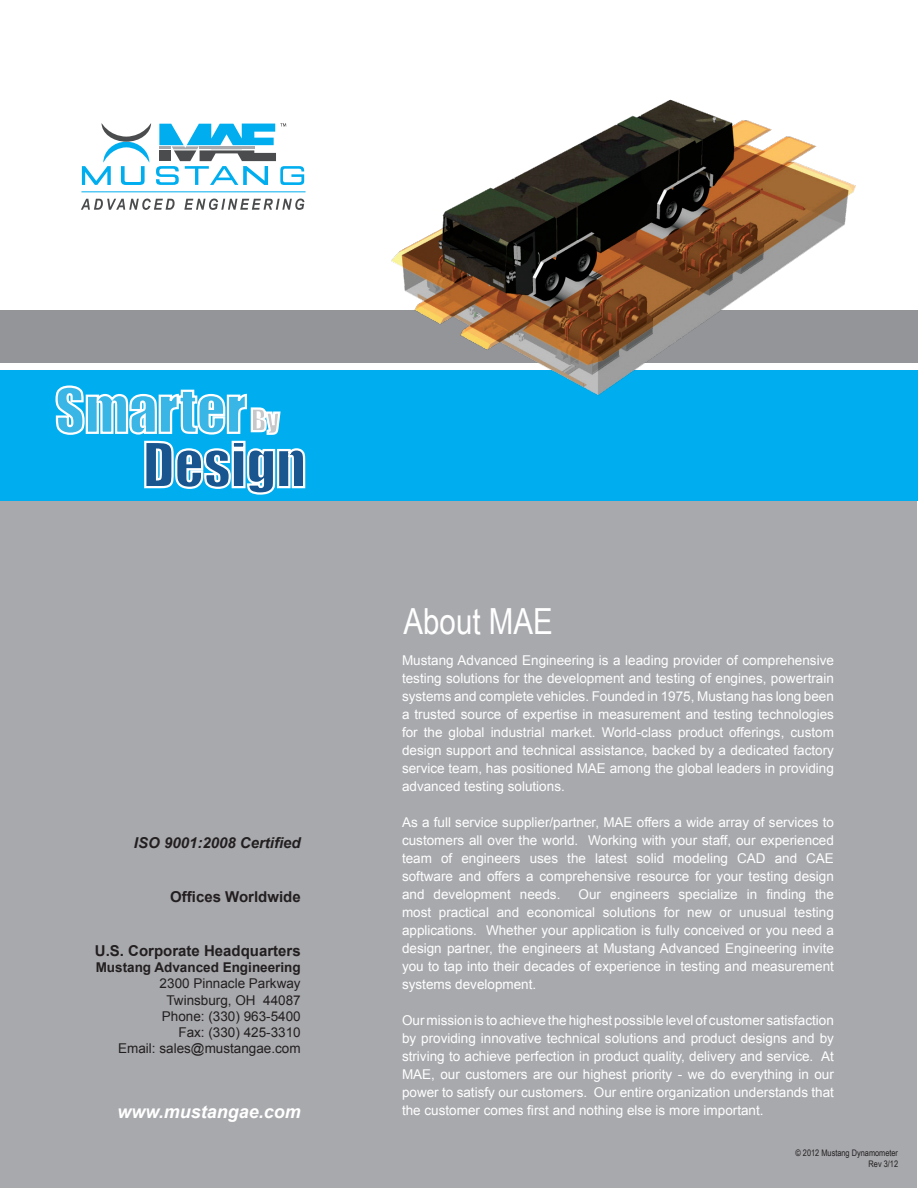
<style>
.page{position:relative;width:918px;height:1188px;background:#fff}
.page>*{position:absolute;margin:0;border:0;box-sizing:border-box;transform-origin:0 0}
.t1{font:36px "Arial Narrow";color:#fff}
.t2{font:italic 700 18px "Arial";color:#fff}
.t3{font:700 15px "Arial";color:#231f20}
.t4{font:italic 700 15px "Arial";color:#231f20}
.t5{font:13.5px/18px "Arial";color:#fff;text-align:justify}
.t6{font:13.5px "Arial";color:#231f20}
.t7{font:700 13.5px "Arial";color:#231f20}
.t8{font:9px "Arial Narrow";color:#231f20}
</style>
<div class="page">
<div style="left:1px;top:454px;width:916px;height:734px;background:#a8a9ad"></div>
<div style="left:0;top:370px;width:918px;height:131px;background:#00aeef"></div>
<div style="left:0;top:310px;width:918px;height:53px;background:#939598"></div>
<svg style="left:81px;top:199px;width:94px;height:11px"></svg>
<svg style="left:184px;top:199px;width:121px;height:11px"></svg>
<hr style="left:81px;top:191px;width:225px;height:1px;background:#00aeef">
<svg style="left:82px;top:123px;width:222px;height:62px"></svg>
<svg style="left:55px;top:385px;width:251px;height:110px"></svg>
<img style="left:391px;top:99px;width:465px;height:297px">
<p class="t4" style="left:134px;top:833px;width:168px">ISO 9001:2008 Certified</p>
<p class="t3" style="left:170px;top:887px;width:132px">Offices Worldwide</p>
<p class="t3" style="left:95px;top:941px;width:207px">U.S. Corporate Headquarters</p>
<p class="t7" style="left:96px;top:958px;width:207px">Mustang Advanced Engineering</p>
<p class="t6" style="left:160px;top:975px;width:143px">2300 Pinnacle Parkway</p>
<p class="t6" style="left:166px;top:991px;width:136px">Twinsburg, OH 44087</p>
<p class="t6" style="left:162px;top:1007px;width:140px">Phone: (330) 963-5400</p>
<p class="t6" style="left:178px;top:1023px;width:124px">Fax: (330) 425-3310</p>
<p class="t6" style="left:118px;top:1040px;width:184px">Email: sales@mustangae.com</p>
<p class="t2" style="left:117px;top:1100px;width:185px">www.mustangae.com</p>
<p class="t1" style="left:404px;top:595px;width:151px">About MAE</p>
<p class="t5" style="left:402px;top:652px;width:433px">Mustang Advanced Engineering is a leading provider of comprehensive testing solutions for the development and testing of engines, powertrain systems and complete vehicles. Founded in 1975, Mustang has long been a trusted source of expertise in measurement and testing technologies for the global industrial market. World-class product offerings, custom design support and technical assistance, backed by a dedicated factory service team, has positioned MAE among the global leaders in providing advanced testing solutions.</p>
<p class="t5" style="left:402px;top:814px;width:433px">As a full service supplier/partner, MAE offers a wide array of services to customers all over the world. Working with your staff, our experienced team of engineers uses the latest solid modeling CAD and CAE software and offers a comprehensive resource for your testing design and development needs.</p>
<p class="t5" style="left:402px;top:886px;width:433px;text-indent:177px">Our engineers specialize in finding the most practical and economical solutions for new or unusual testing applications. Whether your application is fully conceived or you need a design partner, the engineers at Mustang Advanced Engineering invite you to tap into their decades of experience in testing and measurement systems development.</p>
<p class="t5" style="left:402px;top:1012px;width:434px">Our mission is to achieve the highest possible level of customer satisfaction by providing innovative technical solutions and product designs and by striving to achieve perfection in product quality, delivery and service. At MAE, our customers are our highest priority - we do everything in our power to satisfy our customers. Our entire organization understands that the customer comes first and nothing else is more important.</p>
<p class="t8" style="left:795px;top:1147px;width:104px">© 2012 Mustang Dynamometer</p>
<p class="t8" style="left:869px;top:1157px;width:31px">Rev 3/12</p>
</div>
